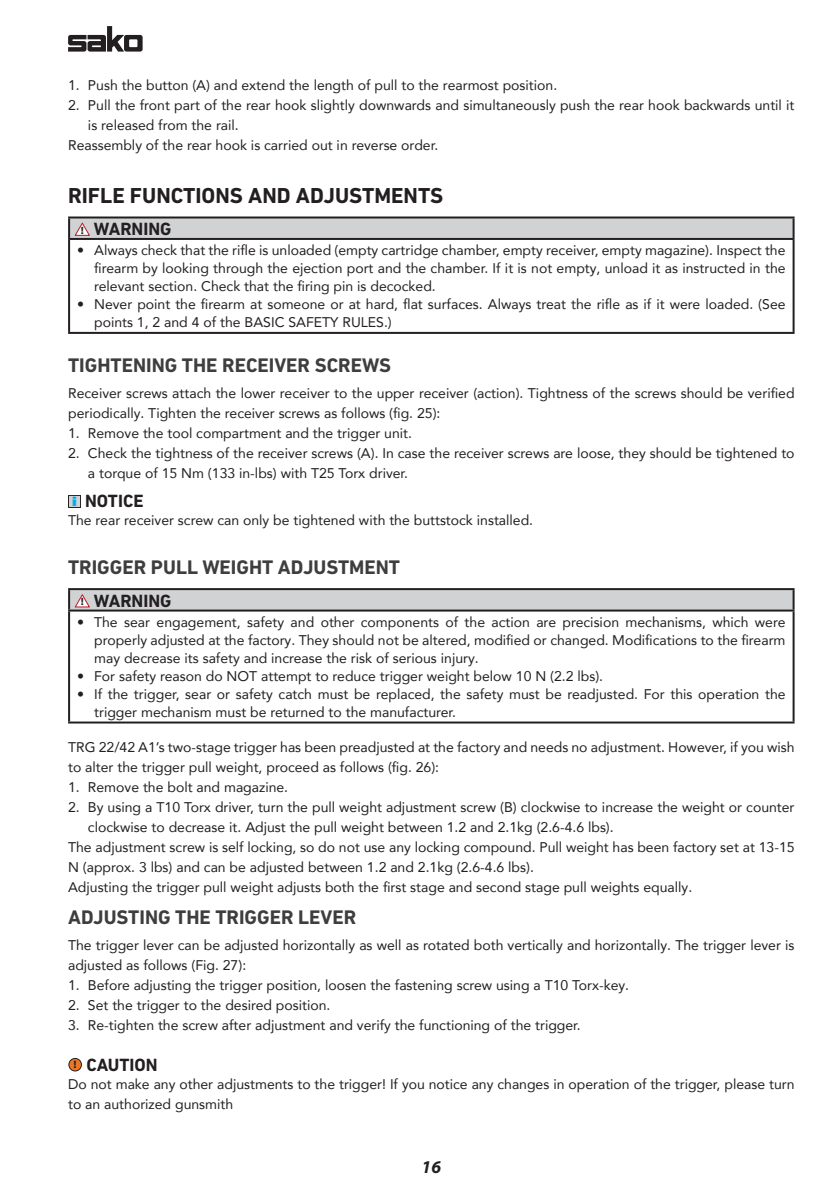
<style>
.page{position:relative;width:840px;height:1191px;background:#fff}
.page>*{position:absolute;margin:0;border:0;box-sizing:border-box;transform-origin:0 0}
.Title_1{font:700 22px "DIN Next LT Pro";color:#231f20}
.Title_2{font:700 20px "DIN Next LT Pro";color:#3e3e3f}
.Title_Caution_Warnin{font:700 18px "DIN Next LT Pro";color:#231f20}
.Notice_Title{font:700 18px "DIN Next LT Pro";color:#231f20}
.t1{font:italic 700 18px "Myriad Pro";color:#231f20}
.Caution_Text{font:14px/20px "Avenir LT Com";color:#231f20}
.Notice_text{font:14px "Avenir LT Com";color:#231f20}
.t2{font:700 13.8px "Berlin Sans FB Demi";color:#00aeef;scale:1.43 1}
.t3{font:700 10.8px "Myriad Pro";color:#231f20;scale:1.1 1}
.t4{font:700 10.6px "Myriad Pro";color:#231f20;scale:1.1 1}
</style>
<div class="page">
<svg style="left:68px;top:26px;width:74px;height:26px"></svg>
<div style="left:69px;top:217px;width:724px;height:22px;background:#d1d2d4"></div>
<hr style="left:68px;top:216px;width:726px;height:2px;background:#231f20">
<hr style="left:68px;top:218px;width:2px;height:20px;background:#231f20">
<hr style="left:792px;top:218px;width:2px;height:20px;background:#231f20">
<hr style="left:68px;top:238px;width:726px;height:2px;background:#231f20">
<hr style="left:68px;top:240px;width:2px;height:92px;background:#231f20">
<hr style="left:792px;top:240px;width:2px;height:92px;background:#231f20">
<hr style="left:68px;top:332px;width:726px;height:2px;background:#231f20">
<svg style="left:75px;top:223px;width:15px;height:13px"></svg>
<div style="left:68px;top:495px;width:12px;height:12px;background:#d1d2d4"></div>
<div style="left:68px;top:495px;width:13px;height:12px;border:1px solid #231f20"></div>
<div style="left:69px;top:589px;width:724px;height:21px;background:#d1d2d4"></div>
<hr style="left:68px;top:588px;width:726px;height:2px;background:#231f20">
<svg style="left:792px;top:590px;width:2px;height:19px"></svg>
<hr style="left:68px;top:609px;width:726px;height:2px;background:#231f20">
<hr style="left:68px;top:611px;width:2px;height:110px;background:#231f20">
<hr style="left:792px;top:611px;width:2px;height:110px;background:#231f20">
<hr style="left:68px;top:721px;width:726px;height:2px;background:#231f20">
<svg style="left:68px;top:590px;width:22px;height:19px"></svg>
<div style="left:69px;top:1058px;width:12px;height:13px;background:#ee7723;border-radius:50%"></div>
<div style="left:68px;top:1058px;width:14px;height:13px;border:1px solid #231f20;border-radius:50%"></div>
<p class="Caution_Text" style="left:68px;top:75px;width:490px">1. Push the button (A) and extend the length of pull to the rearmost position.</p>
<p class="Caution_Text" style="left:88px;top:95px;width:707px;text-indent:-20px">2. Pull the front part of the rear hook slightly downwards and simultaneously push the rear hook backwards until it is released from the rail.</p>
<p class="Caution_Text" style="left:68px;top:135px;width:371px">Reassembly of the rear hook is carried out in reverse order.</p>
<p class="Title_1" style="left:68px;top:182px;width:376px">RIFLE FUNCTIONS AND ADJUSTMENTS</p>
<p class="t4" style="left:81px;top:223px;width:4px">!</p>
<p class="Title_Caution_Warnin" style="left:94px;top:218px;width:79px">WARNING</p>
<p class="Caution_Text" style="left:94px;top:241px;width:692px;line-height:18px;text-align:justify;text-indent:-17px">• Always check that the rifle is unloaded (empty cartridge chamber, empty receiver, empty magazine). Inspect the firearm by looking through the ejection port and the chamber. If it is not empty, unload it as instructed in the relevant section. Check that the firing pin is decocked.</p>
<p class="Caution_Text" style="left:94px;top:295px;width:692px;line-height:18px;text-indent:-17px">• Never point the firearm at someone or at hard, flat surfaces. Always treat the rifle as if it were loaded. (See points 1, 2 and 4 of the BASIC SAFETY RULES.)</p>
<p class="Title_2" style="left:68px;top:353px;width:324px">TIGHTENING THE RECEIVER SCREWS</p>
<p class="Caution_Text" style="left:68px;top:383px;width:727px">Receiver screws attach the lower receiver to the upper receiver (action). Tightness of the screws should be verified periodically. Tighten the receiver screws as follows (fig. 25):</p>
<p class="Caution_Text" style="left:68px;top:423px;width:345px">1. Remove the tool compartment and the trigger unit.</p>
<p class="Caution_Text" style="left:88px;top:443px;width:707px;text-indent:-20px">2. Check the tightness of the receiver screws (A). In case the receiver screws are loose, they should be tightened to a torque of 15 Nm (133 in-lbs) with T25 Torx driver.</p>
<p class="t2" style="left:72px;top:493px;width:5px">i</p>
<p class="Notice_Title" style="left:85px;top:491px;width:60px">NOTICE</p>
<p class="Notice_text" style="left:68px;top:512px;width:466px">The rear receiver screw can only be tightened with the buttstock installed.</p>
<p class="Title_2" style="left:68px;top:556px;width:333px">TRIGGER PULL WEIGHT ADJUSTMENT</p>
<p class="t4" style="left:81px;top:595px;width:4px">!</p>
<p class="Title_Caution_Warnin" style="left:94px;top:590px;width:79px">WARNING</p>
<p class="Caution_Text" style="left:94px;top:613px;width:692px;line-height:18px;text-align:justify;text-indent:-17px">• The sear engagement, safety and other components of the action are precision mechanisms, which were properly adjusted at the factory. They should not be altered, modified or changed. Modifications to the firearm may decrease its safety and increase the risk of serious injury.</p>
<p class="Caution_Text" style="left:77px;top:666px;width:527px">• For safety reason do NOT attempt to reduce trigger weight below 10 N (2.2 lbs).</p>
<p class="Caution_Text" style="left:94px;top:685px;width:692px;line-height:18px;text-indent:-17px">• If the trigger, sear or safety catch must be replaced, the safety must be readjusted. For this operation the trigger mechanism must be returned to the manufacturer.</p>
<p class="Caution_Text" style="left:68px;top:737px;width:727px">TRG 22/42 A1’s two-stage trigger has been preadjusted at the factory and needs no adjustment. However, if you wish to alter the trigger pull weight, proceed as follows (fig. 26):</p>
<p class="Caution_Text" style="left:68px;top:777px;width:221px">1. Remove the bolt and magazine.</p>
<p class="Caution_Text" style="left:88px;top:797px;width:707px;text-indent:-20px">2. By using a T10 Torx driver, turn the pull weight adjustment screw (B) clockwise to increase the weight or counter clockwise to decrease it. Adjust the pull weight between 1.2 and 2.1kg (2.6-4.6 lbs).</p>
<p class="Caution_Text" style="left:68px;top:837px;width:727px">The adjustment screw is self locking, so do not use any locking compound. Pull weight has been factory set at 13-15<br>N (approx. 3 lbs) and can be adjusted between 1.2 and 2.1kg (2.6-4.6 lbs).</p>
<p class="Caution_Text" style="left:68px;top:877px;width:625px">Adjusting the trigger pull weight adjusts both the first stage and second stage pull weights equally.</p>
<p class="Title_2" style="left:68px;top:905px;width:289px">ADJUSTING THE TRIGGER LEVER</p>
<p class="Caution_Text" style="left:68px;top:934px;width:727px">The trigger lever can be adjusted horizontally as well as rotated both vertically and horizontally. The trigger lever is adjusted as follows (Fig. 27):</p>
<p class="Caution_Text" style="left:68px;top:974px;width:562px">1. Before adjusting the trigger position, loosen the fastening screw using a T10 Torx-key.</p>
<p class="Caution_Text" style="left:68px;top:994px;width:264px">2. Set the trigger to the desired position.</p>
<p class="Caution_Text" style="left:68px;top:1014px;width:514px">3. Re-tighten the screw after adjustment and verify the functioning of the trigger.</p>
<p class="t3" style="left:74px;top:1057px;width:4px">!</p>
<p class="Title_Caution_Warnin" style="left:86px;top:1054px;width:73px">CAUTION</p>
<p class="Caution_Text" style="left:68px;top:1074px;width:727px">Do not make any other adjustments to the trigger! If you notice any changes in operation of the trigger, please turn to an authorized gunsmith</p>
<p class="t1" style="left:421px;top:1155px;width:21px">16</p>
</div>
